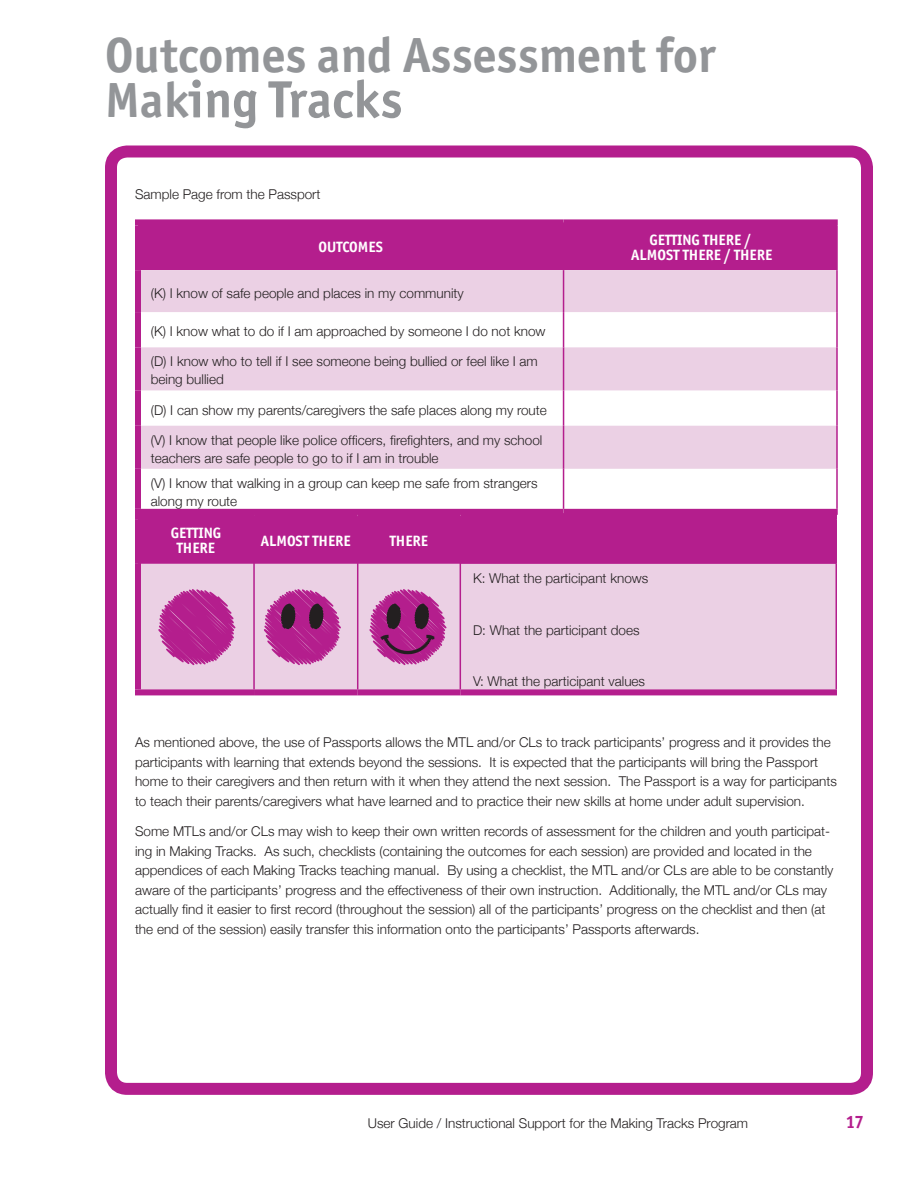
<style>
.page{position:relative;width:918px;height:1188px;background:#fff}
.page>*{position:absolute;margin:0;border:0;box-sizing:border-box;transform-origin:0 0}
.Heading_1_5{font:700 52.5px "Officina San ITC";color:#939598}
.Heading_1_5-2{font:700 49.5px "Officina San ITC";color:#939598}
.t1{font:700 18px "Officina San ITC";color:#b41e8d}
.Table_heading{font:700 15px/15px "Officina San ITC";color:#fff;text-align:center}
.Table_body{font:300 13.5px/19.5px "Helvetica Neue";color:#231f20}
.s1{font-size:49.5px}
</style>
<div class="page">
<div style="left:105px;top:146px;width:768px;height:949px;border:12px solid #b41e8d;border-radius:16px"></div>
<div style="left:141px;top:519px;width:319px;height:45px;background:#b41e8d"></div>
<div style="left:460px;top:516px;width:376px;height:48px;background:#b41e8d"></div>
<div style="left:141px;top:564px;width:695px;height:125px;background:#ebd0e4"></div>
<hr style="left:253px;top:519px;width:2px;height:45px;background:#b41e8d">
<hr style="left:357px;top:519px;width:1px;height:45px;background:#b41e8d">
<hr style="left:253px;top:564px;width:2px;height:125px;background:#b41e8d">
<hr style="left:357px;top:564px;width:1px;height:125px;background:#b41e8d">
<hr style="left:460px;top:564px;width:1px;height:125px;background:#b41e8d">
<div style="left:135px;top:513px;width:119px;height:6px;background:#b41e8d"></div>
<div style="left:135px;top:519px;width:6px;height:45px;background:#b41e8d"></div>
<div style="left:254px;top:513px;width:104px;height:6px;background:#b41e8d"></div>
<div style="left:135px;top:564px;width:6px;height:125px;background:#b41e8d"></div>
<div style="left:135px;top:689px;width:119px;height:6px;background:#b41e8d"></div>
<div style="left:254px;top:689px;width:104px;height:6px;background:#b41e8d"></div>
<div style="left:358px;top:689px;width:102px;height:6px;background:#b41e8d"></div>
<div style="left:460px;top:689px;width:377px;height:6px;background:#b41e8d"></div>
<div style="left:358px;top:513px;width:102px;height:6px;background:#b41e8d"></div>
<div style="left:460px;top:513px;width:377px;height:6px;background:#b41e8d"></div>
<hr style="left:836px;top:519px;width:1px;height:45px;background:#b41e8d">
<hr style="left:836px;top:564px;width:1px;height:125px;background:#b41e8d">
<div style="left:141px;top:225px;width:695px;height:45px;background:#b41e8d"></div>
<svg style="left:141px;top:270px;width:695px;height:199px;fill:#ebd0e4"></svg>
<hr style="left:563px;top:225px;width:1px;height:45px;background:#b41e8d">
<hr style="left:563px;top:270px;width:1px;height:42px;background:#b41e8d">
<hr style="left:563px;top:312px;width:1px;height:35px;background:#b41e8d">
<hr style="left:563px;top:347px;width:1px;height:43px;background:#b41e8d">
<hr style="left:563px;top:390px;width:1px;height:36px;background:#b41e8d">
<hr style="left:563px;top:426px;width:1px;height:43px;background:#b41e8d">
<hr style="left:563px;top:469px;width:1px;height:40px;background:#b41e8d">
<div style="left:135px;top:219px;width:429px;height:6px;background:#b41e8d"></div>
<div style="left:135px;top:225px;width:6px;height:45px;background:#b41e8d"></div>
<div style="left:135px;top:270px;width:6px;height:42px;background:#b41e8d"></div>
<div style="left:135px;top:312px;width:6px;height:35px;background:#b41e8d"></div>
<div style="left:135px;top:347px;width:6px;height:43px;background:#b41e8d"></div>
<div style="left:135px;top:390px;width:6px;height:36px;background:#b41e8d"></div>
<div style="left:135px;top:426px;width:6px;height:43px;background:#b41e8d"></div>
<div style="left:135px;top:469px;width:6px;height:40px;background:#b41e8d"></div>
<div style="left:135px;top:509px;width:429px;height:6px;background:#b41e8d"></div>
<div style="left:564px;top:219px;width:274px;height:6px;background:#b41e8d"></div>
<hr style="left:836px;top:225px;width:2px;height:45px;background:#b41e8d">
<hr style="left:836px;top:270px;width:2px;height:42px;background:#b41e8d">
<hr style="left:836px;top:312px;width:2px;height:35px;background:#b41e8d">
<hr style="left:836px;top:347px;width:2px;height:43px;background:#b41e8d">
<hr style="left:836px;top:390px;width:2px;height:36px;background:#b41e8d">
<hr style="left:836px;top:426px;width:2px;height:43px;background:#b41e8d">
<hr style="left:836px;top:469px;width:2px;height:40px;background:#b41e8d">
<div style="left:564px;top:509px;width:274px;height:6px;background:#b41e8d"></div>
<svg style="left:158px;top:588px;width:77px;height:77px;background:#c351a5"></svg>
<svg style="left:264px;top:588px;width:77px;height:77px;background:#b5509b"></svg>
<svg style="left:369px;top:588px;width:77px;height:77px;background:#af5096"></svg>
<p class="Heading_1_5-2" style="left:105px;top:25px;width:612px">Outcomes and Assessment for</p>
<p class="Heading_1_5" style="left:105px;top:67px;width:299px"><span class="s1">Mak</span>ing Tracks</p>
<p class="Table_body" style="left:135px;top:184px;width:187px">Sample Page from the Passport</p>
<p class="Table_heading" style="left:319px;top:239px;width:66px">OUTCOMES</p>
<p class="Table_heading" style="left:631px;top:232px;width:143px">GETTING THERE /<br>ALMOST THERE / THERE</p>
<p class="Table_body" style="left:151px;top:282px;width:315px">(K) I know of safe people and places in my community</p>
<p class="Table_body" style="left:151px;top:321px;width:396px">(K) I know what to do if I am approached by someone I do not know</p>
<p class="Table_body" style="left:151px;top:352px;width:389px;line-height:18px">(D) I know who to tell if I see someone being bullied or feel like I am being bullied</p>
<p class="Table_body" style="left:151px;top:399px;width:398px">(D) I can show my parents/caregivers the safe places along my route</p>
<p class="Table_body" style="left:151px;top:430px;width:393px;line-height:18px">(V) I know that people like police officers, firefighters, and my school teachers are safe people to go to if I am in trouble</p>
<p class="Table_body" style="left:151px;top:473px;width:388px;line-height:18px">(V) I know that walking in a group can keep me safe from strangers along my route</p>
<p class="Table_heading" style="left:171px;top:526px;width:52px">GETTING</p>
<p class="Table_heading" style="left:177px;top:541px;width:40px">THERE</p>
<p class="Table_heading" style="left:261px;top:533px;width:91px">ALMOST THERE</p>
<p class="Table_heading" style="left:390px;top:533px;width:40px">THERE</p>
<p class="Table_body" style="left:473px;top:568px;width:177px">K: What the participant knows</p>
<p class="Table_body" style="left:473px;top:619px;width:168px">D: What the participant does</p>
<p class="Table_body" style="left:473px;top:671px;width:174px">V: What the participant values</p>
<p class="Table_body" style="left:135px;top:732px;width:704px">As mentioned above, the use of Passports allows the MTL and/or CLs to track participants’ progress and it provides the participants with learning that extends beyond the sessions. It is expected that the participants will bring the Passport home to their caregivers and then return with it when they attend the next session. The Passport is a way for participants to teach their parents/caregivers what have learned and to practice their new skills at home under adult supervision.</p>
<p class="Table_body" style="left:135px;top:821px;width:700px">Some MTLs and/or CLs may wish to keep their own written records of assessment for the children and youth participat&shy;ing in Making Tracks. As such, checklists (containing the outcomes for each session) are provided and located in the appendices of each Making Tracks teaching manual. By using a checklist, the MTL and/or CLs are able to be constantly aware of the participants’ progress and the effectiveness of their own instruction. Additionally, the MTL and/or CLs may actually find it easier to first record (throughout the session) all of the participants’ progress on the checklist and then (at the end of the session) easily transfer this information onto the participants’ Passports afterwards.</p>
<p class="Table_body" style="left:368px;top:1113px;width:382px">User Guide / Instructional Support for the Making Tracks Program</p>
<h3 class="t1" style="left:846px;top:1111px;width:20px">17</h3>
</div>
